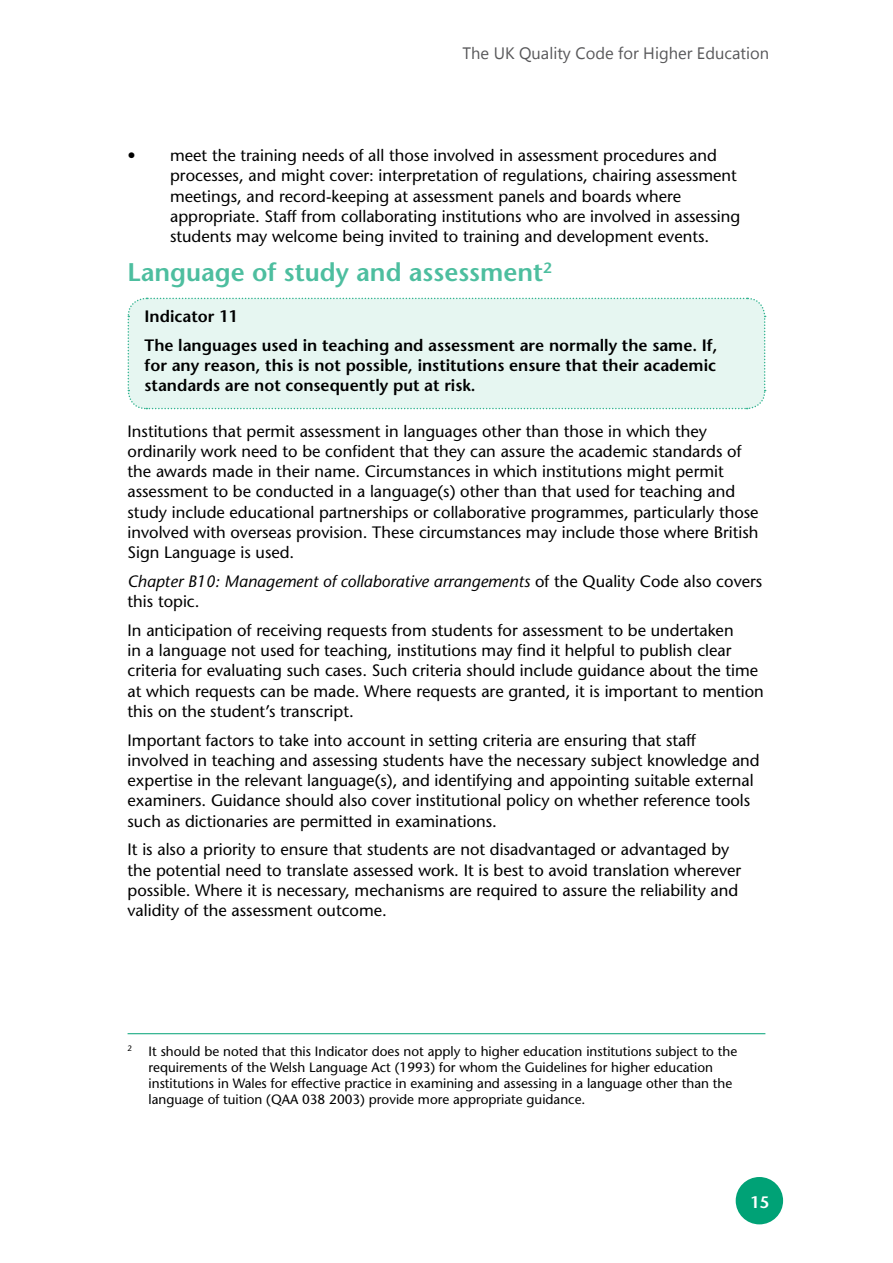
<style>
.page{position:relative;width:893px;height:1263px;background:#fff}
.page>*{position:absolute;margin:0;border:0;box-sizing:border-box;transform-origin:0 0}
.t1{font:600 25.5px "Stone Sans";color:#4dbe9f}
.t2{font:16.5px/20.2px "Stone Sans";color:#000}
.t3{font:600 16.5px/28.3px "Stone Sans";color:#000}
.t4{font:italic 16.5px/20.2px "Stone Sans";color:#000}
.t5{font:16.5px "Segoe UI";color:#58585a}
.t6{font:600 16.5px "Stone Sans";color:#fff}
.t7{font:13.5px/16.2px "Stone Sans";color:#000}
.s1{font-style:normal}
</style>
<div class="page">
<div style="left:736px;top:1177px;width:47px;height:47px;background:#00a276;border-radius:50%"></div>
<div style="left:127px;top:297px;width:639px;height:113px;background:#e6f6f1"></div>
<hr style="left:128px;top:1033px;width:637px;height:1px;background:#00a276">
<p class="t5" style="left:463px;top:42px;width:308px">The UK Quality Code for Higher Education</p>
<p class="t2" style="left:170px;top:145px;width:572px;text-indent:-43px">• meet the training needs of all those involved in assessment procedures and processes, and might cover: interpretation of regulations, chairing assessment meetings, and record-keeping at assessment panels and boards where appropriate. Staff from collaborating institutions who are involved in assessing students may welcome being invited to training and development events.</p>
<h1 class="t1" style="left:128px;top:257px;width:425px">Language of study and assessment<sup>2</sup></h1>
<p class="t3" style="left:145px;top:302px;width:574px">Indicator 11<br>The languages used in teaching and assessment are normally the same. If,</p>
<p class="t3" style="left:145px;top:355px;width:573px;line-height:20.2px">for any reason, this is not possible, institutions ensure that their academic standards are not consequently put at risk.</p>
<p class="t2" style="left:128px;top:421px;width:633px">Institutions that permit assessment in languages other than those in which they ordinarily work need to be confident that they can assure the academic standards of the awards made in their name. Circumstances in which institutions might permit assessment to be conducted in a language(s) other than that used for teaching and study include educational partnerships or collaborative programmes, particularly those involved with overseas provision. These circumstances may include those where British Sign Language is used.</p>
<p class="t4" style="left:128px;top:571px;width:636px">Chapter B10: Management of collaborative arrangements <span class="s1">of the Quality Code also covers this topic.</span></p>
<p class="t2" style="left:128px;top:620px;width:638px">In anticipation of receiving requests from students for assessment to be undertaken<br>in a language not used for teaching, institutions may find it helpful to publish clear criteria for evaluating such cases. Such criteria should include guidance about the time at which requests can be made. Where requests are granted, it is important to mention this on the student’s transcript.</p>
<p class="t2" style="left:128px;top:730px;width:634px">Important factors to take into account in setting criteria are ensuring that staff involved in teaching and assessing students have the necessary subject knowledge and expertise in the relevant language(s), and identifying and appointing suitable external examiners. Guidance should also cover institutional policy on whether reference tools such as dictionaries are permitted in examinations.</p>
<p class="t2" style="left:128px;top:839px;width:615px">It is also a priority to ensure that students are not disadvantaged or advantaged by the potential need to translate assessed work. It is best to avoid translation wherever possible. Where it is necessary, mechanisms are required to assure the reliability and validity of the assessment outcome.</p>
<p class="t7" style="left:149px;top:1043px;width:590px;text-indent:-21px"><sup>2</sup> It should be noted that this Indicator does not apply to higher education institutions subject to the requirements of the Welsh Language Act (1993) for whom the Guidelines for higher education institutions in Wales for effective practice in examining and assessing in a language other than the language of tuition (QAA 038 2003) provide more appropriate guidance.</p>
<p class="t6" style="left:750px;top:1192px;width:20px">15</p>
</div>
